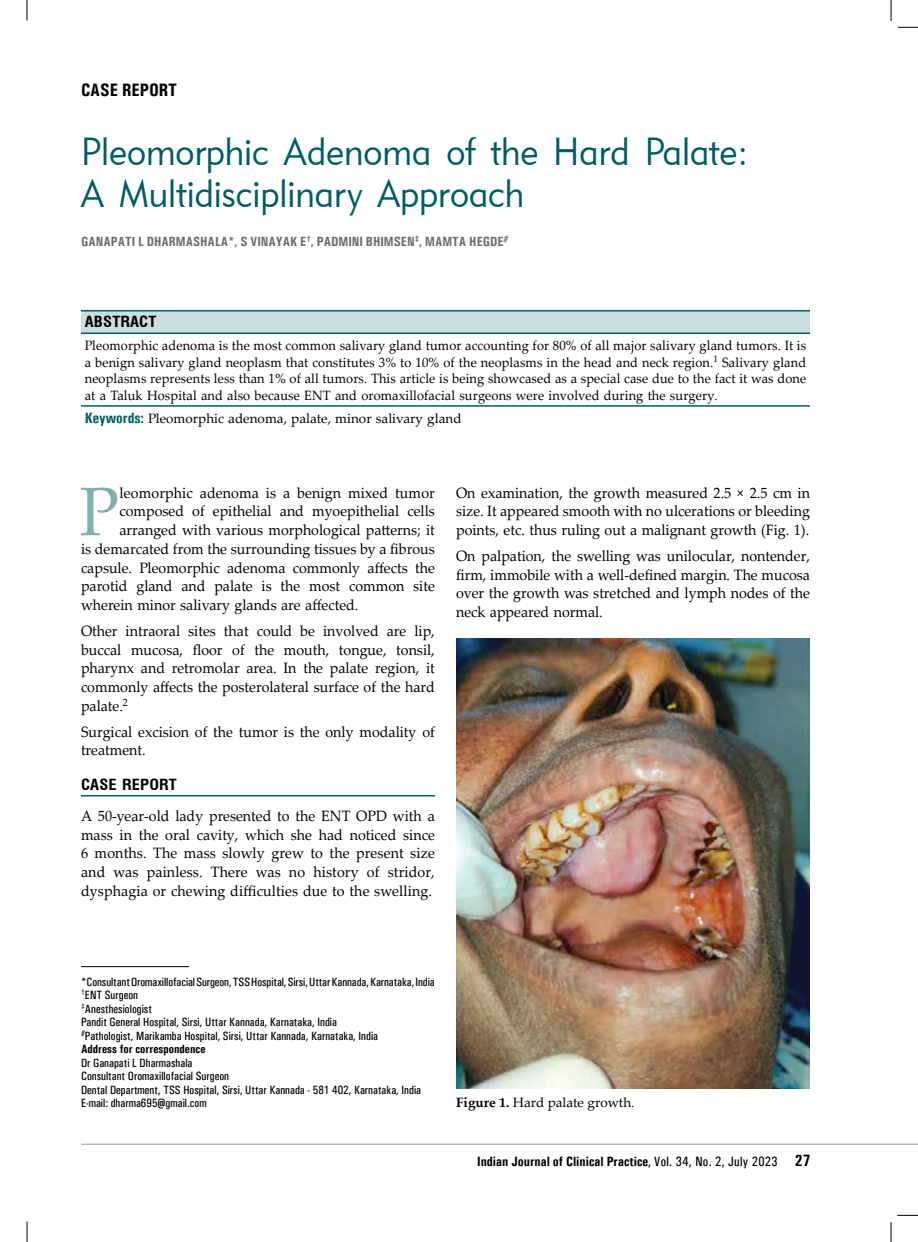
<style>
.page{position:relative;width:918px;height:1242px;background:#fff}
.page>*{position:absolute;margin:0;border:0;box-sizing:border-box;transform-origin:0 0}
.t1{font:68.85px "Palatino Linotype";color:#80aeb1;scale:.95 1}
.t2{font:39px/42px "Geometric 415 BT Lite A";color:#005d63;scale:.9 1}
.t3{font:700 18px "Univers Condensed";color:#000}
.t4{font:15px/18.8px "Palatino Linotype";color:#000;text-align:justify;scale:.95 1}
.t5{font:700 condensed 15px "Swiss 721 BT";letter-spacing:.01em;color:#000;scale:1.1 1}
.t6{font:13.5px/16.5px "Palatino Linotype";color:#000;text-align:justify;scale:.95 1}
.t7{font:13.5px "Palatino Linotype";color:#000}
.t8{font:700 13.5px "Univers Condensed";color:#000}
.t9{font:700 13.35px "Univers Condensed";color:#6d6e71}
.t10{font:12px/13.5px "Univers Condensed";color:#000}
.s1{font-family:"Univers Condensed";font-weight:700;font-size:15px;color:#005d63}
.s2{font-weight:700}
.s3{font-weight:400}
.s4{font-size:16.5px}
</style>
<div class="page">
<svg style="left:27px;top:0;width:1px;height:20px"></svg>
<svg style="left:27px;top:1222px;width:1px;height:20px"></svg>
<svg style="left:891px;top:0;width:1px;height:21px"></svg>
<svg style="left:898px;top:27px;width:20px;height:1px"></svg>
<svg style="left:897px;top:1215px;width:21px;height:1px"></svg>
<svg style="left:891px;top:1222px;width:1px;height:20px"></svg>
<hr style="left:81px;top:1144px;width:837px;height:1px;background:#939598">
<hr style="left:81px;top:966px;width:108px;height:1px;background:#000">
<div style="left:81px;top:311px;width:729px;height:22px;background:#ccdfe0"></div>
<hr style="left:81px;top:310px;width:729px;height:2px;background:#005d63">
<hr style="left:81px;top:333px;width:729px;height:1px;background:#005d63">
<hr style="left:81px;top:405px;width:729px;height:2px;background:#005d63">
<hr style="left:81px;top:795px;width:354px;height:2px;background:#005d63">
<img style="left:456px;top:638px;width:354px;height:451px">
<p class="t3" style="left:81px;top:79px;width:98px">CASE REPORT</p>
<h2 class="t2" style="left:81px;top:129px;width:743px">Pleomorphic Adenoma of the Hard Palate:<br>A Multidisciplinary Approach</h2>
<p class="t9" style="left:81px;top:234px;width:429px">GANAPATI L DHARMASHALA*, S VINAYAK E<sup>†</sup>, PADMINI BHIMSEN<sup>‡</sup>, MAMTA HEGDE<sup>#</sup></p>
<p class="t5" style="left:85px;top:313px;width:67px">ABSTRACT</p>
<p class="t6" style="left:85px;top:337px;width:761px">Pleomorphic adenoma is the most common salivary gland tumor accounting for 80% of all major salivary gland tumors. It is a benign salivary gland neoplasm that constitutes 3% to 10% of the neoplasms in the head and neck region.<sup>1</sup> Salivary gland neoplasms represents less than 1% of all tumors. This article is being showcased as a special case due to the fact it was done at a Taluk Hospital and also because ENT and oromaxillofacial surgeons were involved during the surgery.</p>
<p class="t7" style="left:85px;top:409px;width:378px"><span class="s1">Keywords:</span> Pleomorphic adenoma, palate, minor salivary gland</p>
<h1 class="t1" style="left:79px;top:463px;width:43px">P</h1>
<p class="t4" style="left:120px;top:483px;width:333px">leomorphic adenoma is a benign mixed tumor</p>
<p class="t4" style="left:120px;top:501px;width:333px">composed of epithelial and myoepithelial cells</p>
<p class="t4" style="left:120px;top:520px;width:333px">arranged with various morphological patterns; it</p>
<p class="t4" style="left:81px;top:539px;width:374px">is demarcated from the surrounding tissues by a fibrous</p>
<p class="t4" style="left:81px;top:558px;width:374px">capsule. Pleomorphic adenoma commonly affects the</p>
<p class="t4" style="left:81px;top:576px;width:374px">parotid gland and palate is the most common site</p>
<p class="t4" style="left:81px;top:595px;width:294px">wherein minor salivary glands are affected.</p>
<p class="t4" style="left:81px;top:621px;width:374px">Other intraoral sites that could be involved are lip, buccal mucosa, floor of the mouth, tongue, tonsil, pharynx and retromolar area. In the palate region, it commonly affects the posterolateral surface of the hard palate.<sup>2</sup></p>
<p class="t4" style="left:81px;top:722px;width:374px">Surgical excision of the tumor is the only modality of treatment.</p>
<p class="t5" style="left:81px;top:775px;width:89px">CASE REPORT</p>
<p class="t4" style="left:81px;top:806px;width:374px">A 50-year-old lady presented to the ENT OPD with a mass in the oral cavity, which she had noticed since 6 months. The mass slowly grew to the present size and was painless. There was no history of stridor, dysphagia or chewing difficulties due to the swelling.</p>
<p class="t4" style="left:456px;top:483px;width:374px">On examination, the growth measured 2.5 × 2.5 cm in size. It appeared smooth with no ulcerations or bleeding points, etc. thus ruling out a malignant growth (Fig. 1).</p>
<p class="t4" style="left:456px;top:546px;width:374px">On palpation, the swelling was unilocular, nontender, firm, immobile with a well-defined margin. The mucosa over the growth was stretched and lymph nodes of the neck appeared normal.</p>
<p class="t10" style="left:81px;top:975px;width:355px">*Consultant Oromaxillofacial Surgeon, TSS Hospital, Sirsi, Uttar Kannada, Karnataka, India <sup>†</sup>ENT Surgeon<br><sup>‡</sup>Anesthesiologist<br>Pandit General Hospital, Sirsi, Uttar Kannada, Karnataka, India<br><sup>#</sup>Pathologist, Marikamba Hospital, Sirsi, Uttar Kannada, Karnataka, India<br><span class="s2">Address for correspondence</span></p>
<p class="t10" style="left:81px;top:1056px;width:342px">Dr Ganapati L Dharmashala<br>Consultant Oromaxillofacial Surgeon<br>Dental Department, TSS Hospital, Sirsi, Uttar Kannada - 581 402, Karnataka, India E-mail: dharma695@gmail.com</p>
<p class="t7" style="left:456px;top:1093px;width:180px"><span class="s2">Figure 1.</span> Hard palate growth.</p>
<p class="t8" style="left:477px;top:1153px;width:335px">Indian Journal of Clinical Practice<span class="s3">, Vol. 34, No. 2, July 2023</span> <span class="s4">27</span></p>
</div>
